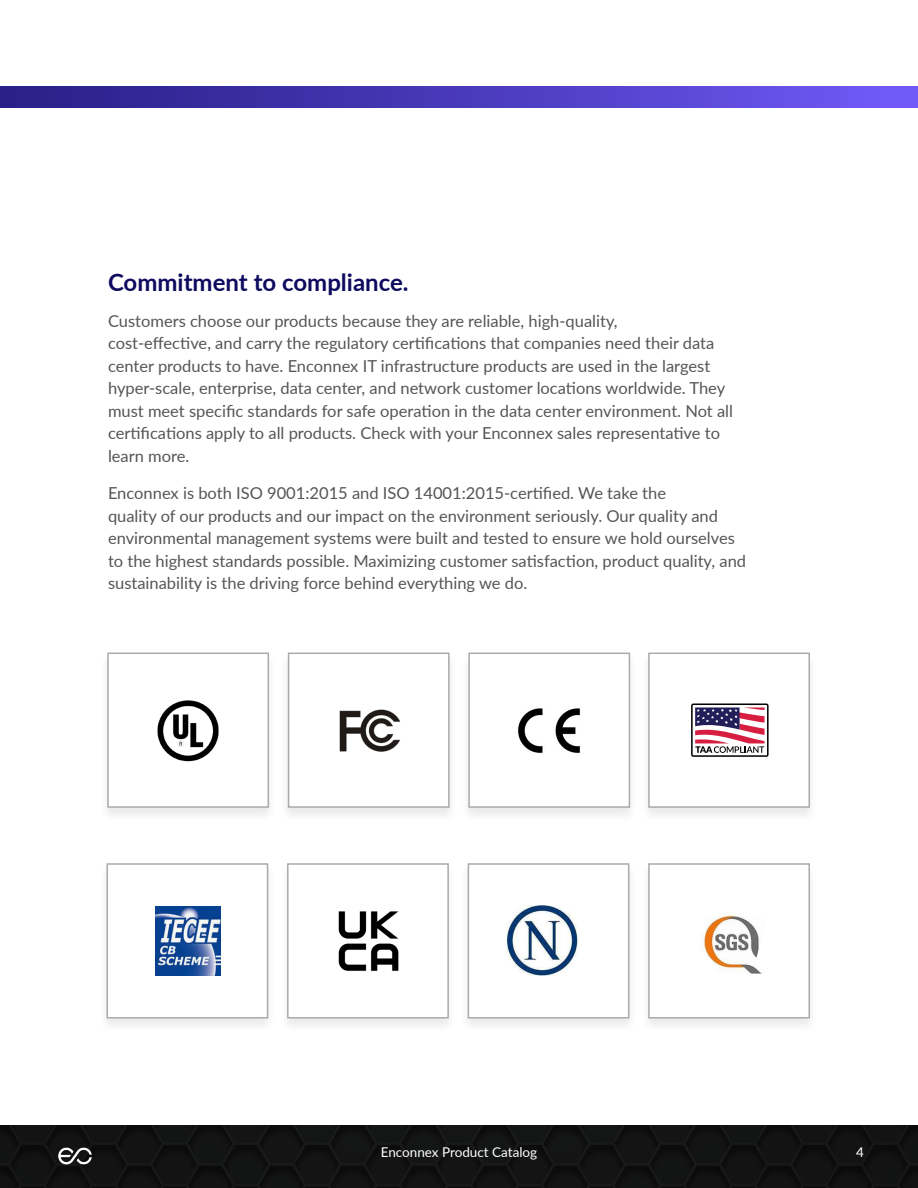
<style>
.page{position:relative;width:918px;height:1188px;background:#fff}
.page>*{position:absolute;margin:0;border:0;box-sizing:border-box;transform-origin:0 0}
.t1{font:700 24px "Lato";color:#0e0b5f}
.t2{font:16.5px/22.5px "Lato";color:#555}
.t3{font:13.5px "Lato";color:#fff}
</style>
<div class="page">
<div style="left:0;top:86px;width:918px;height:22px;background:linear-gradient(to right,#251d83,#7159f6)"></div>
<div style="left:99px;top:651px;width:178px;height:172px;background:#000;opacity:.09"></div>
<div style="left:107px;top:653px;width:162px;height:155px;background:#fff;border:2px solid #aaa"></div>
<div style="left:640px;top:862px;width:178px;height:172px;background:#000;opacity:.09"></div>
<div style="left:648px;top:863px;width:162px;height:155px;background:#fff;border:2px solid #aaa"></div>
<div style="left:279px;top:651px;width:179px;height:172px;background:#000;opacity:.09"></div>
<div style="left:288px;top:653px;width:162px;height:155px;background:#fff;border:2px solid #aaa"></div>
<div style="left:98px;top:862px;width:178px;height:172px;background:#000;opacity:.09"></div>
<div style="left:106px;top:863px;width:162px;height:155px;background:#fff;border:2px solid #aaa"></div>
<div style="left:460px;top:651px;width:178px;height:172px;background:#000;opacity:.09"></div>
<div style="left:468px;top:653px;width:162px;height:155px;background:#fff;border:2px solid #aaa"></div>
<div style="left:640px;top:651px;width:178px;height:172px;background:#000;opacity:.09"></div>
<div style="left:648px;top:653px;width:162px;height:155px;background:#fff;border:2px solid #aaa"></div>
<div style="left:279px;top:862px;width:178px;height:172px;background:#000;opacity:.09"></div>
<div style="left:287px;top:863px;width:162px;height:155px;background:#fff;border:2px solid #aaa"></div>
<div style="left:459px;top:862px;width:178px;height:172px;background:#000;opacity:.09"></div>
<div style="left:468px;top:863px;width:161px;height:155px;background:#fff;border:2px solid #aaa"></div>
<img style="left:157px;top:700px;width:62px;height:62px">
<img style="left:338px;top:911px;width:61px;height:60px">
<img style="left:518px;top:708px;width:62px;height:45px">
<img style="left:507px;top:906px;width:71px;height:70px">
<img style="left:703px;top:914px;width:59px;height:60px">
<img style="left:156px;top:906px;width:65px;height:69px">
<img style="left:340px;top:709px;width:60px;height:43px">
<div style="left:0;top:1125px;width:918px;height:63px;background:#0e1011"></div>
<svg style="left:691px;top:704px;width:78px;height:53px"></svg>
<h1 class="t1" style="left:108px;top:265px;width:302px">Commitment to compliance.</h1>
<p class="t2" style="left:108px;top:309px;width:627px">Customers choose our products because they are reliable, high-quality,<br>cost-effective, and carry the regulatory certifications that companies need their data center products to have. Enconnex IT infrastructure products are used in the largest hyper-scale, enterprise, data center, and network customer locations worldwide. They must meet specific standards for safe operation in the data center environment. Not all certifications apply to all products. Check with your Enconnex sales representative to learn more.</p>
<p class="t2" style="left:108px;top:481px;width:640px">Enconnex is both ISO 9001:2015 and ISO 14001:2015-certified. We take the<br>quality of our products and our impact on the environment seriously. Our quality and environmental management systems were built and tested to ensure we hold ourselves to the highest standards possible. Maximizing customer satisfaction, product quality, and sustainability is the driving force behind everything we do.</p>
<p class="t3" style="left:381px;top:1143px;width:158px">Enconnex Product Catalog</p>
<p class="t3" style="left:856px;top:1143px;width:9px">4</p>
</div>
